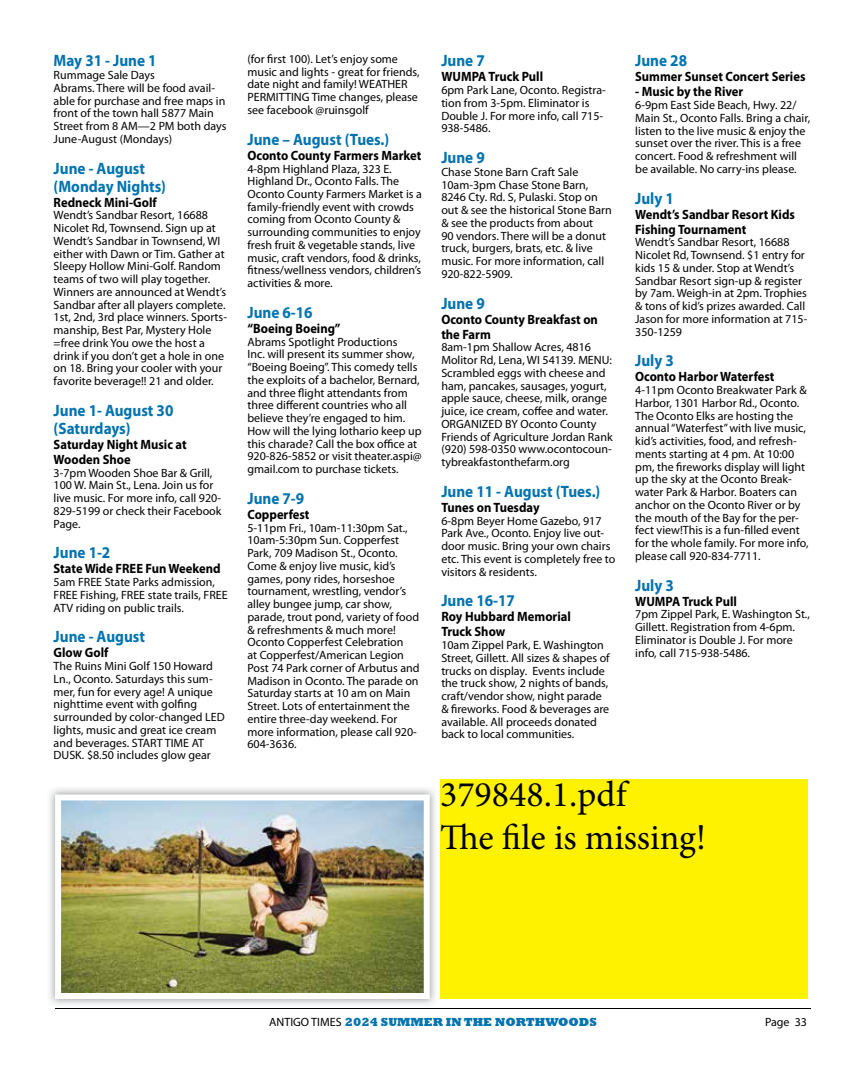
<style>
.page{position:relative;width:864px;height:1080px;background:#fff}
.page>*{position:absolute;margin:0;border:0;box-sizing:border-box;transform-origin:0 0}
.t1{font:36px/43.2px "Minion Pro";color:#000}
.t2{font:700 16.5px/18px "Myriad Pro";color:#0073b1;scale:.92 1}
.t3{font:700 13.5px/15px "Myriad Pro";color:#000;scale:.93 1}
.t4{font:12px/12.8px "Myriad Pro";color:#000}
.t5{font:800 12px "Rockwell";color:#0073b1}
.s1{font-family:"Myriad Pro";font-weight:400;color:#000}
</style>
<div class="page">
<div style="left:440px;top:780px;width:367px;height:219px;background:#fff200"></div>
<hr style="left:55px;top:1008px;width:756px;height:1px;background:#000">
<img style="left:49px;top:788px;width:387px;height:217px">
<img style="left:55px;top:794px;width:375px;height:205px">
<h2 class="t2" style="left:54px;top:51px;width:114px">May 31 - June 1</h2>
<p class="t4" style="left:54px;top:69px;width:174px">Rummage Sale Days<br>Abrams. There will be food avail&shy;able for purchase and free maps in front of the town hall 5877 Main<br>Street from 8 AM—2 PM both days<br>June-August (Mondays)</p>
<h2 class="t2" style="left:54px;top:159px;width:124px">June - August (Monday Nights)</h2>
<p class="t3" style="left:54px;top:194px;width:113px">Redneck Mini-Golf</p>
<p class="t4" style="left:54px;top:209px;width:175px">Wendt’s Sandbar Resort, 16688<br>Nicolet Rd, Townsend. Sign up at<br>Wendt’s Sandbar in Townsend, WI either with Dawn or Tim. Gather at<br>Sleepy Hollow Mini-Golf. Random teams of two will play together.<br>Winners are announced at Wendt’s<br>Sandbar after all players complete.<br>1st, 2nd, 3rd place winners. Sports&shy;manship, Best Par, Mystery Hole =free drink You owe the host a drink if you don’t get a hole in one on 18. Bring your cooler with your favorite beverage!! 21 and older.</p>
<h2 class="t2" style="left:54px;top:401px;width:132px">June 1- August 30 (Saturdays)</h2>
<p class="t3" style="left:54px;top:436px;width:145px">Saturday Night Music at<br>Wooden Shoe</p>
<p class="t4" style="left:54px;top:466px;width:169px">3-7pm Wooden Shoe Bar &amp; Grill,<br>100 W. Main St., Lena. Join us for live music. For more info, call 920-<br>829-5199 or check their Facebook<br>Page.</p>
<h2 class="t2" style="left:54px;top:543px;width:63px">June 1-2</h2>
<p class="t3" style="left:54px;top:561px;width:181px">State Wide FREE Fun Weekend</p>
<p class="t4" style="left:54px;top:576px;width:176px">5am FREE State Parks admission,<br>FREE Fishing, FREE state trails, FREE<br>ATV riding on public trails.</p>
<h2 class="t2" style="left:54px;top:627px;width:101px">June - August</h2>
<p class="t3" style="left:54px;top:645px;width:60px">Glow Golf</p>
<p class="t4" style="left:54px;top:660px;width:173px">The Ruins Mini Golf 150 Howard<br>Ln., Oconto. Saturdays this sum&shy;mer, fun for every age! A unique nighttime event with golfing surrounded by color-changed LED lights, music and great ice cream and beverages. START TIME AT<br>DUSK. $8.50 includes glow gear</p>
<p class="t4" style="left:247px;top:52px;width:174px">(for first 100). Let’s enjoy some music and lights - great for friends, date night and family! WEATHER<br>PERMITTING Time changes, please see facebook @ruinsgolf</p>
<h2 class="t2" style="left:247px;top:130px;width:156px">June – August (Tues.)</h2>
<p class="t3" style="left:247px;top:147px;width:188px">Oconto County Farmers Market</p>
<p class="t4" style="left:247px;top:162px;width:176px">4-8pm Highland Plaza, 323 E.<br>Highland Dr., Oconto Falls. The<br>Oconto County Farmers Market is a family-friendly event with crowds coming from Oconto County &amp; surrounding communities to enjoy fresh fruit &amp; vegetable stands, live music, craft vendors, food &amp; drinks, fitness/wellness vendors, children’s activities &amp; more.</p>
<h2 class="t2" style="left:247px;top:303px;width:72px">June 6-16</h2>
<p class="t3" style="left:247px;top:321px;width:102px">“Boeing Boeing”</p>
<p class="t4" style="left:247px;top:335px;width:176px">Abrams Spotlight Productions<br>Inc. will present its summer show, “Boeing Boeing”. This comedy tells the exploits of a bachelor, Bernard, and three flight attendants from three different countries who all believe they’re engaged to him.<br>How will the lying lothario keep up this charade? Call the box office at 920-826-5852 or visit theater.aspi@ gmail.com to purchase tickets.</p>
<h2 class="t2" style="left:247px;top:489px;width:63px">June 7-9</h2>
<p class="t3" style="left:247px;top:507px;width:68px">Copperfest</p>
<p class="t4" style="left:247px;top:521px;width:174px">5-11pm Fri., 10am-11:30pm Sat.,<br>10am-5:30pm Sun. Copperfest<br>Park, 709 Madison St., Oconto.<br>Come &amp; enjoy live music, kid’s games, pony rides, horseshoe tournament, wrestling, vendor’s alley bungee jump, car show, parade, trout pond, variety of food &amp; refreshments &amp; much more!<br>Oconto Copperfest Celebration<br>at Copperfest/American Legion<br>Post 74 Park corner of Arbutus and<br>Madison in Oconto. The parade on<br>Saturday starts at 10 am on Main<br>Street. Lots of entertainment the entire three-day weekend. For more information, please call 920-<br>604-3636.</p>
<h2 class="t2" style="left:441px;top:51px;width:49px">June 7</h2>
<p class="t3" style="left:441px;top:69px;width:111px">WUMPA Truck Pull</p>
<p class="t4" style="left:441px;top:84px;width:166px">6pm Park Lane, Oconto. Registra&shy;tion from 3-5pm. Eliminator is<br>Double J. For more info, call 715-<br>938-5486.</p>
<h2 class="t2" style="left:441px;top:148px;width:49px">June 9</h2>
<p class="t4" style="left:441px;top:165px;width:172px">Chase Stone Barn Craft Sale<br>10am-3pm Chase Stone Barn,<br>8246 Cty. Rd. S, Pulaski. Stop on out &amp; see the historical Stone Barn &amp; see the products from about<br>90 vendors. There will be a donut truck, burgers, brats, etc. &amp; live music. For more information, call<br>920-822-5909.</p>
<h2 class="t2" style="left:441px;top:294px;width:49px">June 9</h2>
<p class="t3" style="left:441px;top:311px;width:170px">Oconto County Breakfast on the Farm</p>
<p class="t4" style="left:441px;top:341px;width:173px">8am-1pm Shallow Acres, 4816<br>Molitor Rd, Lena, WI 54139. MENU:<br>Scrambled eggs with cheese and ham, pancakes, sausages, yogurt, apple sauce, cheese, milk, orange juice, ice cream, coffee and water.<br>ORGANIZED BY Oconto County<br>Friends of Agriculture Jordan Rank (920) 598-0350 www.ocontocoun&shy;tybreakfastonthefarm.org</p>
<h2 class="t2" style="left:441px;top:482px;width:174px">June 11 - August (Tues.)</h2>
<p class="t3" style="left:441px;top:499px;width:107px">Tunes on Tuesday</p>
<p class="t4" style="left:441px;top:514px;width:176px">6-8pm Beyer Home Gazebo, 917<br>Park Ave., Oconto. Enjoy live out&shy;door music. Bring your own chairs etc. This event is completely free to visitors &amp; residents.</p>
<h2 class="t2" style="left:441px;top:591px;width:82px">June 16-17</h2>
<p class="t3" style="left:441px;top:609px;width:141px">Roy Hubbard Memorial<br>Truck Show</p>
<p class="t4" style="left:441px;top:639px;width:170px">10am Zippel Park, E. Washington<br>Street, Gillett. All sizes &amp; shapes of trucks on display. Events include the truck show, 2 nights of bands, craft/vendor show, night parade &amp; fireworks. Food &amp; beverages are available. All proceeds donated back to local communities.</p>
<h2 class="t2" style="left:635px;top:51px;width:58px">June 28</h2>
<p class="t3" style="left:635px;top:69px;width:185px">Summer Sunset Concert Series</p>
<p class="t3" style="left:635px;top:84px;width:118px">- Music by the River</p>
<p class="t4" style="left:635px;top:99px;width:177px">6-9pm East Side Beach, Hwy. 22/ Main St., Oconto Falls. Bring a chair, listen to the live music &amp; enjoy the sunset over the river. This is a free concert. Food &amp; refreshment will be available. No carry-ins please.</p>
<h2 class="t2" style="left:635px;top:189px;width:44px">July 1</h2>
<p class="t3" style="left:635px;top:206px;width:173px">Wendt’s Sandbar Resort Kids<br>Fishing Tournament</p>
<p class="t4" style="left:635px;top:236px;width:174px">Wendt’s Sandbar Resort, 16688<br>Nicolet Rd, Townsend. $1 entry for kids 15 &amp; under. Stop at Wendt’s<br>Sandbar Resort sign-up &amp; register by 7am. Weigh-in at 2pm. Trophies &amp; tons of kid’s prizes awarded. Call<br>Jason for more information at 715-<br>350-1259</p>
<h2 class="t2" style="left:635px;top:351px;width:44px">July 3</h2>
<p class="t3" style="left:635px;top:369px;width:151px">Oconto Harbor Waterfest</p>
<p class="t4" style="left:635px;top:384px;width:175px">4-11pm Oconto Breakwater Park &amp;<br>Harbor, 1301 Harbor Rd., Oconto.<br>The Oconto Elks are hosting the annual “Waterfest” with live music, kid’s activities, food, and refresh&shy;ments starting at 4 pm. At 10:00 pm, the fireworks display will light up the sky at the Oconto Break&shy;water Park &amp; Harbor. Boaters can anchor on the Oconto River or by the mouth of the Bay for the per&shy;fect view!This is a fun-filled event for the whole family. For more info, please call 920-834-7711.</p>
<h2 class="t2" style="left:635px;top:576px;width:44px">July 3</h2>
<p class="t3" style="left:635px;top:593px;width:111px">WUMPA Truck Pull</p>
<p class="t4" style="left:635px;top:608px;width:176px">7pm Zippel Park, E. Washington St.,<br>Gillett. Registration from 4-6pm.<br>Eliminator is Double J. For more info, call 715-938-5486.</p>
<h1 class="t1" style="left:440px;top:773px;width:267px">379848.1.pdf<br>The file is missing!</h1>
<p class="t5" style="left:269px;top:1015px;width:329px"><span class="s1">ANTIGO TIMES</span> 2024 SUMMER IN THE NORTHWOODS</p>
<p class="t4" style="left:765px;top:1015px;width:43px">Page 33</p>
</div>
